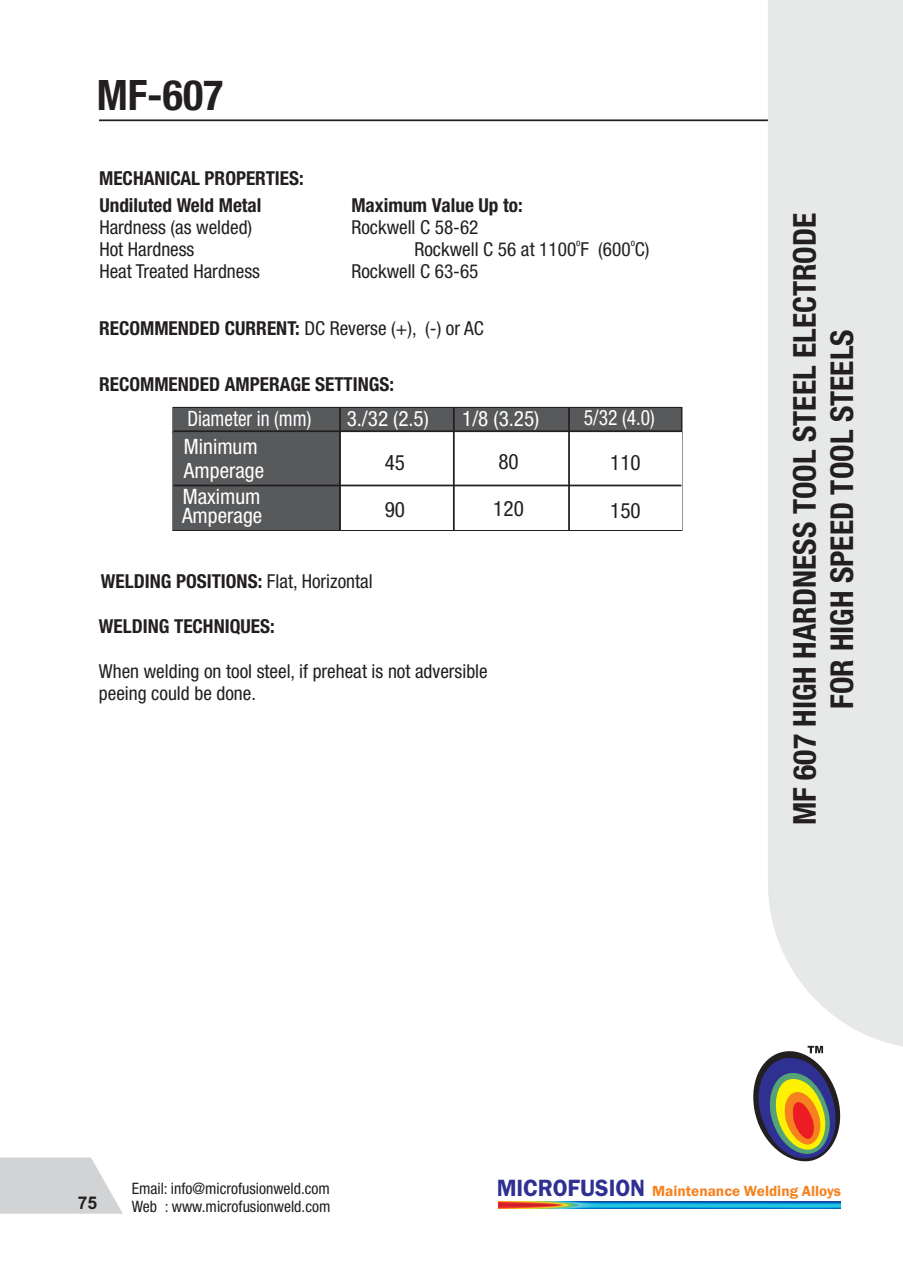
<style>
.page{position:relative;width:903px;height:1275px;background:#fff}
.page>*{position:absolute;margin:0;border:0;box-sizing:border-box;transform-origin:0 0}
.t1{font:700 condensed 42px "Helvetica Neue LT Std";color:#231f20}
.t2{font:700 condensed 31.5px/37.3px "Helvetica Neue LT Std";color:#231f20;text-align:center}
.t3{font:condensed 21.18px/26.4px "Helvetica Neue LT Std";color:#fff}
.t4{font:condensed 21.18px/28px "Helvetica Neue LT Std";color:#fff;scale:.91 1}
.t5{font:condensed 21.18px "Helvetica Neue LT Std";color:#231f20}
.t6{font:condensed 21.18px "Helvetica Neue LT Std";color:#fff;scale:.92 1}
.t7{font:condensed 19.25px/22.1px "Helvetica Neue LT Std";color:#231f20}
.t8{font:700 condensed 19.25px "Helvetica Neue LT Std";color:#231f20}
.t9{font:700 17.5px "Arial";color:#231f20}
.t10{font:condensed 15.75px "Helvetica Neue LT Std";color:#231f20}
.t11{font:600 15.22px "Franklin Gothic";color:#f5821f}
.t12{font:condensed 9.62px "Helvetica Neue LT Std";color:#231f20}
.s1{font-weight:700}
.s2{font-weight:400}
.s3{font-size:24.32px;color:#2e3092}
</style>
<div class="page">
<div style="left:768px;top:0;width:135px;height:1047px;background:#e7e8e8"></div>
<img style="left:498px;top:1201px;width:342px;height:8px">
<svg style="left:753px;top:1046px;width:91px;height:116px"></svg>
<svg style="left:0;top:1157px;width:123px;height:57px;background:#d7d9da"></svg>
<div style="left:173px;top:407px;width:509px;height:26px;border:2px solid #231f20"></div>
<div style="left:173px;top:408px;width:508px;height:24px;background:#58595b"></div>
<div style="left:173px;top:432px;width:167px;height:98px;background:#58595b"></div>
<div style="left:340px;top:432px;width:341px;height:98px;background:#fff"></div>
<hr style="left:173px;top:430px;width:508px;height:2px;background:#231f20">
<hr style="left:173px;top:485px;width:508px;height:1px;background:#231f20">
<hr style="left:339px;top:408px;width:2px;height:122px;background:#231f20">
<hr style="left:453px;top:408px;width:2px;height:122px;background:#231f20">
<hr style="left:568px;top:408px;width:2px;height:122px;background:#231f20">
<hr style="left:99px;top:119px;width:669px;height:2px;background:#231f20">
<h1 class="t1" style="left:97px;top:80px;width:128px">MF-607</h1>
<p class="t8" style="left:99px;top:171px;width:206px">MECHANICAL PROPERTIES:</p>
<p class="t8" style="left:99px;top:198px;width:164px">Undiluted Weld Metal</p>
<p class="t8" style="left:351px;top:198px;width:173px">Maximum Value Up to:</p>
<p class="t7" style="left:99px;top:219px;width:154px">Hardness (as welded)</p>
<p class="t7" style="left:351px;top:219px;width:129px">Rockwell C 58-62</p>
<p class="t12" style="left:576px;top:239px;width:6px">o</p>
<p class="t12" style="left:631px;top:239px;width:6px">o</p>
<p class="t7" style="left:99px;top:241px;width:97px">Hot Hardness</p>
<p class="t7" style="left:414px;top:241px;width:237px">Rockwell C 56 at 1100 F (600 C)</p>
<p class="t7" style="left:99px;top:263px;width:162px">Heat Treated Hardness</p>
<p class="t7" style="left:351px;top:263px;width:129px">Rockwell C 63-65</p>
<p class="t7" style="left:99px;top:320px;width:386px"><span class="s1">RECOMMENDED CURRENT:</span> DC Reverse (+), (-) or AC</p>
<p class="t8" style="left:99px;top:378px;width:297px">RECOMMENDED AMPERAGE SETTINGS:</p>
<p class="t4" style="left:184px;top:408px;width:141px">Diameter in (mm)<br>Minimum</p>
<p class="t3" style="left:183px;top:460px;width:83px">Amperage<br>Maximum</p>
<p class="t3" style="left:182px;top:506px;width:82px">Amperage</p>
<p class="t3" style="left:347px;top:408px;width:84px">3./32 (2.5)</p>
<p class="t3" style="left:462px;top:408px;width:79px">1/8 (3.25)</p>
<p class="t6" style="left:584px;top:410px;width:79px">5/32 (4.0)</p>
<p class="t5" style="left:385px;top:455px;width:22px">45</p>
<p class="t5" style="left:385px;top:502px;width:22px">90</p>
<p class="t5" style="left:498px;top:453px;width:22px">80</p>
<p class="t5" style="left:493px;top:501px;width:32px">120</p>
<p class="t5" style="left:610px;top:455px;width:32px">110</p>
<p class="t5" style="left:610px;top:502px;width:32px">150</p>
<p class="t8" style="left:101px;top:574px;width:273px">WELDING POSITIONS: <span class="s2">Flat, Horizontal</span></p>
<p class="t8" style="left:99px;top:619px;width:177px">WELDING TECHNIQUES:</p>
<p class="t7" style="left:99px;top:663px;width:390px">When welding on tool steel, if preheat is not adversible peeing could be done.</p>
<h2 class="t2" style="left:790px;top:825px;width:614px;rotate:-90deg">MF 607 HIGH HARDNESS TOOL STEEL ELECTRODE<br>FOR HIGH SPEED TOOL STEELS</h2>
<p class="t9" style="left:78px;top:1196px;width:21px">75</p>
<p class="t10" style="left:132px;top:1183px;width:200px">Email: info@microfusionweld.com</p>
<p class="t11" style="left:497px;top:1185px;width:346px"><span class="s3">MICROFUSION</span> Maintenance Welding Alloys</p>
<p class="t10" style="left:132px;top:1201px;width:200px">Web : www.microfusionweld.com</p>
</div>
